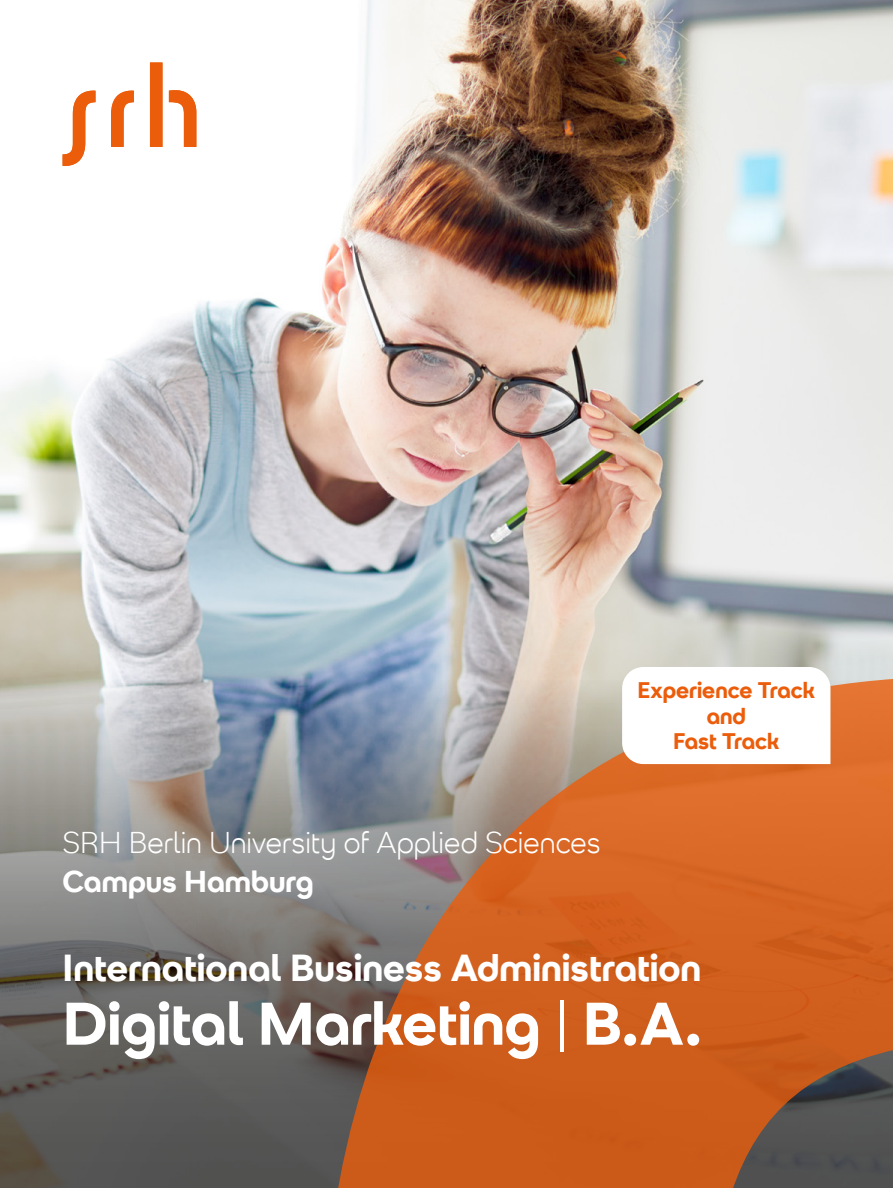
<style>
.page{position:relative;width:893px;height:1188px;background:#fff}
.page>*{position:absolute;margin:0;border:0;box-sizing:border-box;transform-origin:0 0}
.t1{font:700 60px "SRH Headline";color:#fff}
.t2{font:700 37.5px "SRH Headline";color:#fff}
.t3{font:300 30px "SRH Headline";color:#fff}
.t4{font:700 30px "SRH Headline";color:#fff}
.t5{font:700 22.5px/25.5px "SRH Headline";color:#eb5d0b;text-align:center}
.s1{font-weight:300}
</style>
<div class="page">
<img style="left:0;top:0;width:893px;height:680px">
<svg style="left:1px;top:675px;width:892px;height:513px;background:#a27155"></svg>
<svg style="left:63px;top:63px;width:133px;height:103px"></svg>
<svg style="left:622px;top:667px;width:208px;height:97px"></svg>
<p class="t3" style="left:63px;top:826px;width:540px">SRH Berlin University of Applied Sciences</p>
<p class="t4" style="left:63px;top:864px;width:253px">Campus Hamburg</p>
<p class="t5" style="left:638px;top:678px;width:179px">Experience Track and<br>Fast Track</p>
<p class="t2" style="left:63px;top:946px;width:640px">International Business Administration</p>
<h1 class="t1" style="left:63px;top:989px;width:641px">Digital Marketing <span class="s1">|</span> B.A.</h1>
</div>
